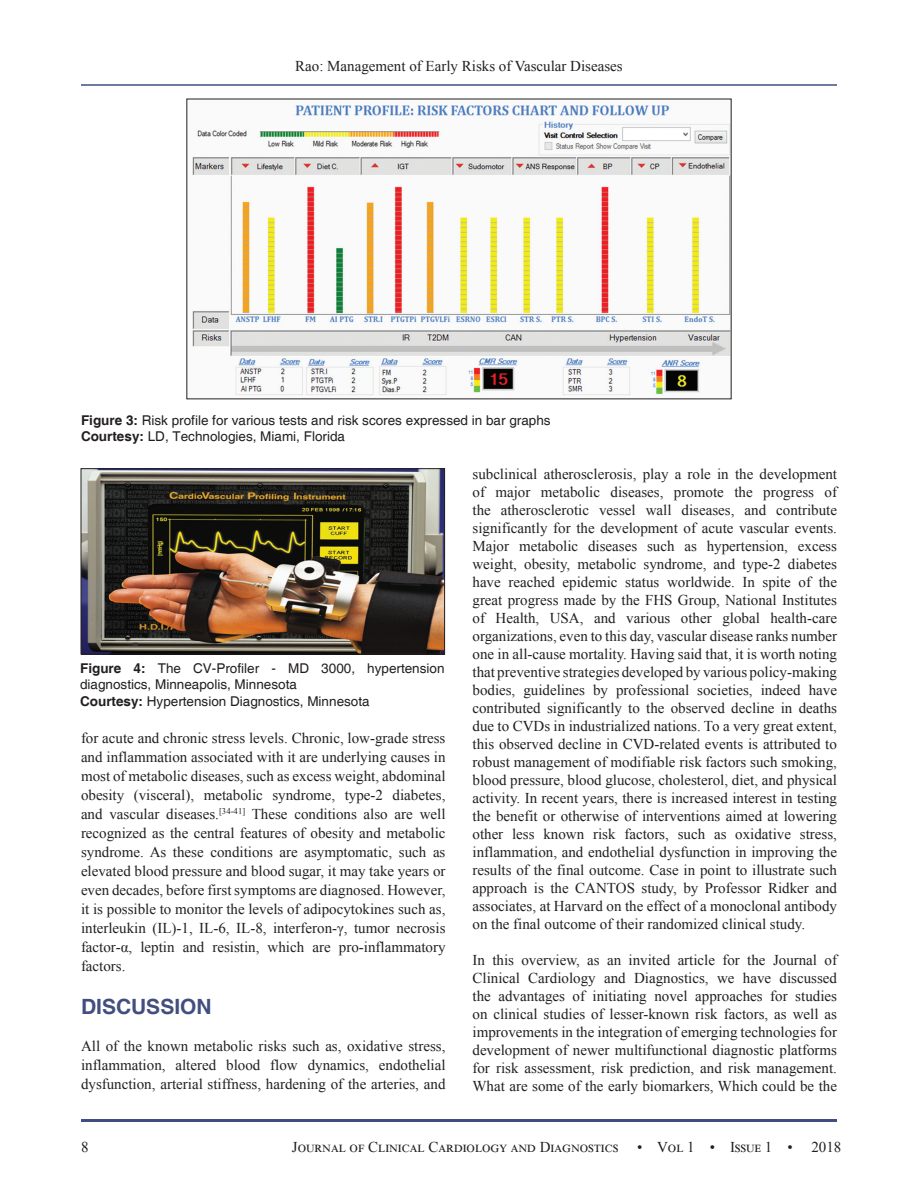
<style>
.page{position:relative;width:918px;height:1188px;background:#fff}
.page>*{position:absolute;margin:0;border:0;box-sizing:border-box;transform-origin:0 0}
.t1{font:700 21px "Helvetica";color:#424e7f}
.TX{font:15px/18px "Times New Roman";color:#231f20;text-align:justify}
.TX-2{font:15px "Times New Roman";letter-spacing:.07em;color:#231f20}
.FGC{font:13.5px/16.5px "Helvetica";color:#231f20}
.s1{font-weight:700}
</style>
<div class="page">
<hr style="left:81px;top:84px;width:756px;height:2px;background:#424e7f">
<hr style="left:81px;top:1119px;width:756px;height:3px;background:#424e7f">
<img style="left:192px;top:105px;width:537px;height:291px">
<img style="left:83px;top:470px;width:360px;height:182px">
<div style="left:81px;top:468px;width:364px;height:186px;border:1px solid #231f20"></div>
<p class="TX" style="left:295px;top:57px;width:329px">Rao: Management of Early Risks of Vascular Diseases</p>
<p class="FGC" style="left:81px;top:412px;width:471px"><span class="s1">Figure 3:</span> Risk profile for various tests and risk scores expressed in bar graphs</p>
<p class="FGC" style="left:81px;top:429px;width:266px"><span class="s1">Courtesy:</span> LD, Technologies, Miami, Florida</p>
<p class="FGC" style="left:80px;top:660px;width:366px"><span class="s1">Figure 4:</span> The CV-Profiler - MD 3000, hypertension diagnostics, Minneapolis, Minnesota</p>
<p class="FGC" style="left:80px;top:693px;width:291px"><span class="s1">Courtesy:</span> Hypertension Diagnostics, Minnesota</p>
<p class="TX" style="left:81px;top:728px;width:366px;line-height:19px">for acute and chronic stress levels. Chronic, low-grade stress and inflammation associated with it are underlying causes in most of metabolic diseases, such as excess weight, abdominal obesity (visceral), metabolic syndrome, type-2 diabetes, and vascular diseases.<sup>[34-41]</sup> These conditions also are well recognized as the central features of obesity and metabolic syndrome. As these conditions are asymptomatic, such as elevated blood pressure and blood sugar, it may take years or even decades, before first symptoms are diagnosed. However, it is possible to monitor the levels of adipocytokines such as, interleukin (IL)-1, IL-6, IL-8, interferon-γ, tumor necrosis factor-α, leptin and resistin, which are pro-inflammatory factors.</p>
<h1 class="t1" style="left:81px;top:994px;width:132px">DISCUSSION</h1>
<p class="TX" style="left:81px;top:1036px;width:366px;line-height:19px">All of the known metabolic risks such as, oxidative stress, inflammation, altered blood flow dynamics, endothelial dysfunction, arterial stiffness, hardening of the arteries, and</p>
<p class="TX" style="left:472px;top:464px;width:366px">subclinical atherosclerosis, play a role in the development of major metabolic diseases, promote the progress of the atherosclerotic vessel wall diseases, and contribute significantly for the development of acute vascular events.<br>Major metabolic diseases such as hypertension, excess weight, obesity, metabolic syndrome, and type-2 diabetes have reached epidemic status worldwide. In spite of the great progress made by the FHS Group, National Institutes of Health, USA, and various other global health-care organizations, even to this day, vascular disease ranks number one in all-cause mortality. Having said that, it is worth noting that preventive strategies developed by various policy-making bodies, guidelines by professional societies, indeed have contributed significantly to the observed decline in deaths due to CVDs in industrialized nations. To a very great extent, this observed decline in CVD-related events is attributed to robust management of modifiable risk factors such smoking, blood pressure, blood glucose, cholesterol, diet, and physical activity. In recent years, there is increased interest in testing the benefit or otherwise of interventions aimed at lowering other less known risk factors, such as oxidative stress, inflammation, and endothelial dysfunction in improving the results of the final outcome. Case in point to illustrate such approach is the CANTOS study, by Professor Ridker and associates, at Harvard on the effect of a monoclonal antibody on the final outcome of their randomized clinical study.</p>
<p class="TX" style="left:472px;top:951px;width:366px">In this overview, as an invited article for the Journal of Clinical Cardiology and Diagnostics, we have discussed the advantages of initiating novel approaches for studies on clinical studies of lesser-known risk factors, as well as improvements in the integration of emerging technologies for development of newer multifunctional diagnostic platforms for risk assessment, risk prediction, and risk management.<br>What are some of the early biomarkers, Which could be the</p>
<p class="TX" style="left:81px;top:1137px;width:9px">8</p>
<p class="TX-2" style="left:292px;top:1136px;width:551px">Journal of Clinical Cardiology and Diagnostics • Vol 1 • Issue 1 • 2018</p>
</div>
